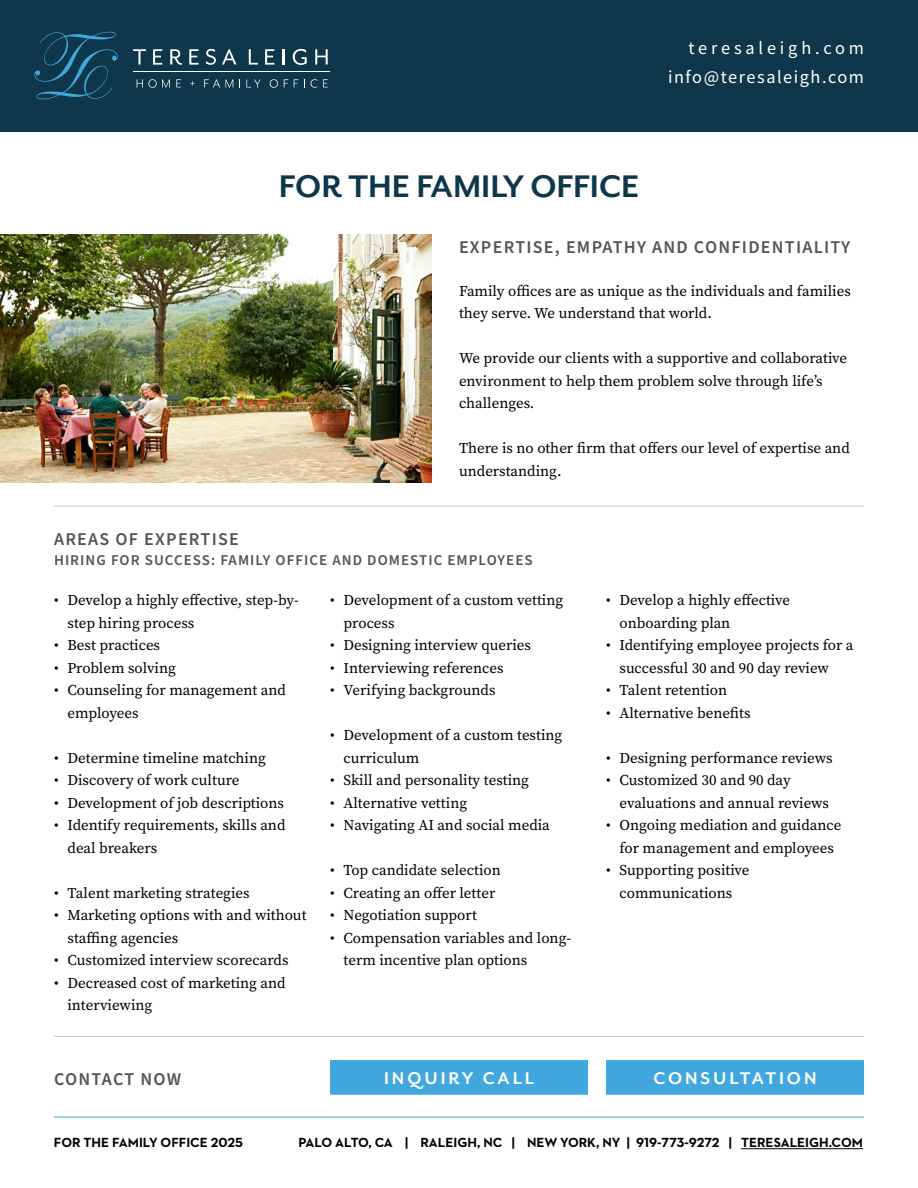
<style>
.page{position:relative;width:918px;height:1188px;background:#fff}
.page>*{position:absolute;margin:0;border:0;box-sizing:border-box;transform-origin:0 0}
.t1{font:700 36px "Mr Eaves San OT";color:#0f374b}
.t2{font:700 19.5px "Mr Eaves San OT";letter-spacing:.15em;color:#fff}
.t3{font:18.3px/29.2px "Source Sans Variable";letter-spacing:.085em;color:#fff;text-align:right}
.t4{font:600 18px "Source Sans Pro";letter-spacing:.07em;color:#52555a}
.t5{font:15px/22.5px "Source Serif Pro";color:#000}
.t6{font:600 15px "Source Sans Pro";letter-spacing:.07em;color:#52555a}
.t7{font:700 13.5px "Neutraface 2 Text";color:#000}
</style>
<div class="page">
<hr style="left:741px;top:1148px;width:122px;height:1px;background:#000">
<div style="left:0;top:0;width:918px;height:132px;background:#0f374b"></div>
<svg style="left:34px;top:32px;width:84px;height:67px"></svg>
<hr style="left:133px;top:72px;width:196px;height:1px;background:#fff">
<svg style="left:133px;top:49px;width:13px;height:16px"></svg>
<svg style="left:153px;top:49px;width:9px;height:16px"></svg>
<svg style="left:170px;top:49px;width:12px;height:16px"></svg>
<svg style="left:189px;top:49px;width:10px;height:16px"></svg>
<svg style="left:206px;top:49px;width:10px;height:16px"></svg>
<svg style="left:222px;top:49px;width:14px;height:15px"></svg>
<svg style="left:249px;top:49px;width:9px;height:16px"></svg>
<svg style="left:265px;top:49px;width:9px;height:16px"></svg>
<svg style="left:283px;top:49px;width:2px;height:15px"></svg>
<svg style="left:293px;top:49px;width:14px;height:16px"></svg>
<svg style="left:315px;top:49px;width:13px;height:16px"></svg>
<svg style="left:137px;top:79px;width:33px;height:9px"></svg>
<svg style="left:176px;top:79px;width:5px;height:8px"></svg>
<svg style="left:204px;top:79px;width:29px;height:9px"></svg>
<svg style="left:246px;top:79px;width:15px;height:9px"></svg>
<svg style="left:270px;top:79px;width:8px;height:9px"></svg>
<svg style="left:284px;top:79px;width:4px;height:8px"></svg>
<svg style="left:294px;top:79px;width:4px;height:8px"></svg>
<svg style="left:311px;top:79px;width:6px;height:9px"></svg>
<svg style="left:323px;top:79px;width:5px;height:8px"></svg>
<img style="left:0;top:235px;width:432px;height:247px">
<hr style="left:54px;top:506px;width:810px;height:1px;background:#c7c8ca">
<hr style="left:54px;top:1036px;width:810px;height:1px;background:#c7c8ca">
<hr style="left:54px;top:1117px;width:810px;height:1px;background:#40a8df">
<div style="left:330px;top:1060px;width:258px;height:35px;background:#40a8df"></div>
<div style="left:606px;top:1060px;width:258px;height:35px;background:#40a8df"></div>
<div style="left:330px;top:1060px;width:258px;height:35px;border:2px solid #40a8df"></div>
<div style="left:606px;top:1060px;width:258px;height:35px;border:2px solid #40a8df"></div>
<p class="t3" style="left:668px;top:33px;width:198px">teresaleigh.com info@teresaleigh.com</p>
<h1 class="t1" style="left:279px;top:166px;width:362px">FOR THE FAMILY OFFICE</h1>
<p class="t4" style="left:459px;top:235px;width:393px">EXPERTISE, EMPATHY AND CONFIDENTIALITY</p>
<p class="t5" style="left:459px;top:280px;width:393px">Family offices are as unique as the individuals and families they serve. We understand that world.</p>
<p class="t5" style="left:459px;top:347px;width:390px">We provide our clients with a supportive and collaborative environment to help them problem solve through life’s challenges.</p>
<p class="t5" style="left:459px;top:437px;width:392px">There is no other firm that offers our level of expertise and understanding.</p>
<p class="t4" style="left:54px;top:527px;width:186px">AREAS OF EXPERTISE</p>
<p class="t6" style="left:54px;top:550px;width:480px">HIRING FOR SUCCESS: FAMILY OFFICE AND DOMESTIC EMPLOYEES</p>
<p class="t5" style="left:68px;top:589px;width:233px;text-indent:-14px">• Develop a highly effective, step-by&shy;step hiring process</p>
<p class="t5" style="left:54px;top:634px;width:108px">• Best practices</p>
<p class="t5" style="left:54px;top:656px;width:123px">• Problem solving</p>
<p class="t5" style="left:68px;top:679px;width:220px;text-indent:-14px">• Counseling for management and employees</p>
<p class="t5" style="left:54px;top:746px;width:213px">• Determine timeline matching</p>
<p class="t5" style="left:54px;top:769px;width:187px">• Discovery of work culture</p>
<p class="t5" style="left:54px;top:791px;width:232px">• Development of job descriptions</p>
<p class="t5" style="left:68px;top:814px;width:220px;text-indent:-14px">• Identify requirements, skills and deal breakers</p>
<p class="t5" style="left:54px;top:881px;width:197px">• Talent marketing strategies</p>
<p class="t5" style="left:68px;top:904px;width:241px;text-indent:-14px">• Marketing options with and without staffing agencies</p>
<p class="t5" style="left:54px;top:949px;width:236px">• Customized interview scorecards</p>
<p class="t5" style="left:68px;top:971px;width:220px;text-indent:-14px">• Decreased cost of marketing and interviewing</p>
<p class="t5" style="left:344px;top:589px;width:221px;text-indent:-14px">• Development of a custom vetting process</p>
<p class="t5" style="left:330px;top:634px;width:203px">• Designing interview queries</p>
<p class="t5" style="left:330px;top:656px;width:175px">• Interviewing references</p>
<p class="t5" style="left:330px;top:679px;width:167px">• Verifying backgrounds</p>
<p class="t5" style="left:344px;top:724px;width:220px;text-indent:-14px">• Development of a custom testing curriculum</p>
<p class="t5" style="left:330px;top:769px;width:201px">• Skill and personality testing</p>
<p class="t5" style="left:330px;top:791px;width:139px">• Alternative vetting</p>
<p class="t5" style="left:330px;top:814px;width:221px">• Navigating AI and social media</p>
<p class="t5" style="left:330px;top:859px;width:172px">• Top candidate selection</p>
<p class="t5" style="left:330px;top:881px;width:167px">• Creating an offer letter</p>
<p class="t5" style="left:330px;top:904px;width:149px">• Negotiation support</p>
<p class="t5" style="left:344px;top:926px;width:229px;text-indent:-14px">• Compensation variables and long&shy;term incentive plan options</p>
<p class="t5" style="left:620px;top:589px;width:172px;text-indent:-14px">• Develop a highly effective onboarding plan</p>
<p class="t5" style="left:620px;top:634px;width:235px;text-indent:-14px">• Identifying employee projects for a successful 30 and 90 day review</p>
<p class="t5" style="left:606px;top:679px;width:123px">• Talent retention</p>
<p class="t5" style="left:606px;top:701px;width:146px">• Alternative benefits</p>
<p class="t5" style="left:606px;top:746px;width:228px">• Designing performance reviews</p>
<p class="t5" style="left:620px;top:769px;width:211px;text-indent:-14px">• Customized 30 and 90 day evaluations and annual reviews</p>
<p class="t5" style="left:606px;top:814px;width:237px;text-align:center">• Ongoing mediation and guidance for management and employees</p>
<p class="t5" style="left:606px;top:859px;width:145px;text-align:center">• Supporting positive communications</p>
<p class="t4" style="left:54px;top:1067px;width:129px">CONTACT NOW</p>
<h2 class="t2" style="left:384px;top:1067px;width:151px">INQUIRY CALL</h2>
<h2 class="t2" style="left:653px;top:1067px;width:165px">CONSULTATION</h2>
<p class="t7" style="left:54px;top:1134px;width:191px">FOR THE FAMILY OFFICE 2025</p>
<p class="t7" style="left:298px;top:1134px;width:566px">PALO ALTO, CA | RALEIGH, NC | NEW YORK, NY | 919-773-9272 | TERESALEIGH.COM</p>
</div>
